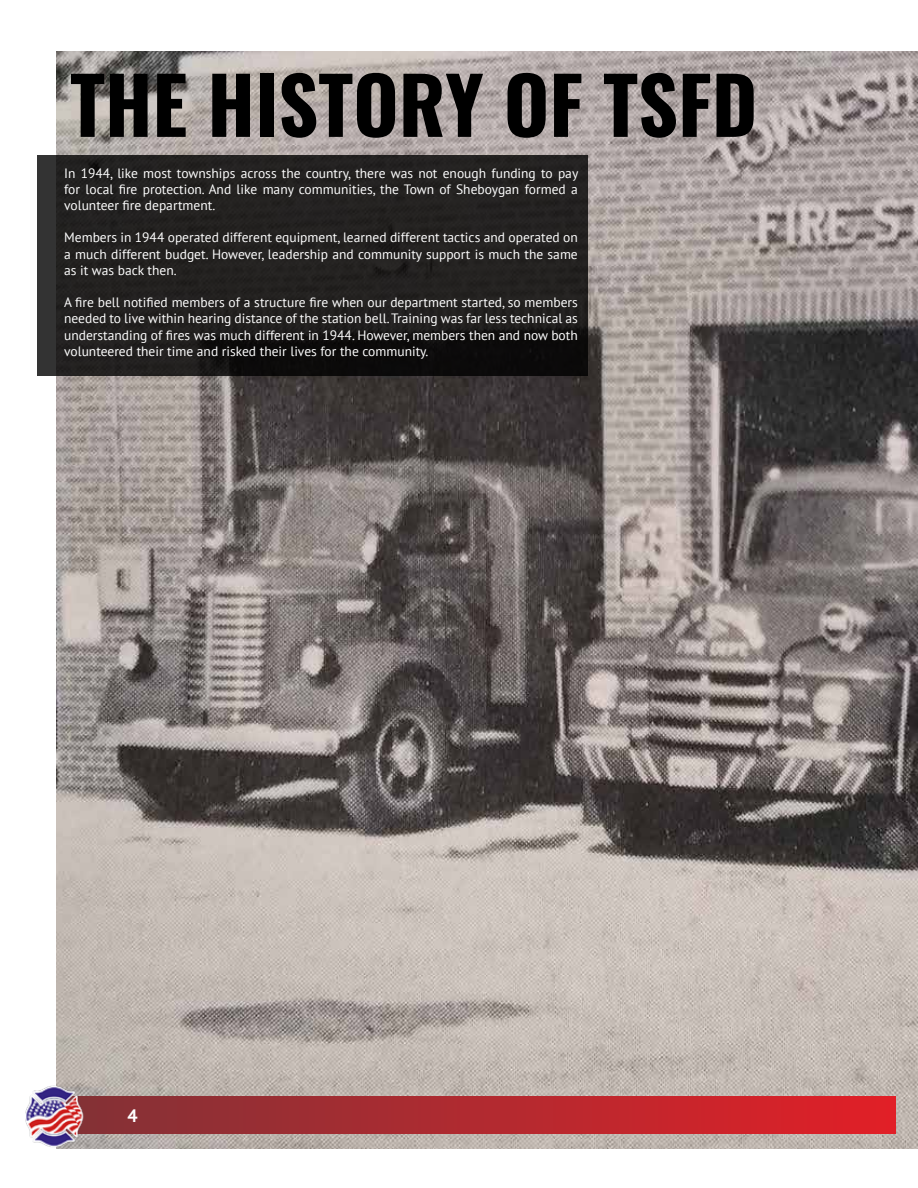
<style>
.page{position:relative;width:918px;height:1188px;background:#fff}
.page>*{position:absolute;margin:0;border:0;box-sizing:border-box;transform-origin:0 0}
.t1{font:700 78px "Oswald";color:#000}
.t2{font:700 18px "PT Sans";color:#fff}
.t3{font:13.5px/16.2px "PT Sans";color:#fff;text-align:justify}
</style>
<div class="page">
<img style="left:56px;top:52px;width:862px;height:1097px">
<svg style="left:38px;top:156px;width:550px;height:220px;background:#201e1d"></svg>
<div style="left:54px;top:1097px;width:842px;height:37px;background:linear-gradient(to right,#803337,#e12028)"></div>
<img style="left:25px;top:1083px;width:61px;height:66px">
<h1 class="t1" style="left:70px;top:51px;width:689px">THE HISTORY OF TSFD</h1>
<p class="t3" style="left:64px;top:164px;width:516px">In 1944, like most townships across the country, there was not enough funding to pay for local fire protection. And like many communities, the Town of Sheboygan formed a volunteer fire department.</p>
<p class="t3" style="left:64px;top:229px;width:515px">Members in 1944 operated different equipment, learned different tactics and operated on a much different budget. However, leadership and community support is much the same as it was back then.</p>
<p class="t3" style="left:64px;top:294px;width:515px">A fire bell notified members of a structure fire when our department started, so members needed to live within hearing distance of the station bell. Training was far less technical as understanding of fires was much different in 1944. However, members then and now both volunteered their time and risked their lives for the community.</p>
<h2 class="t2" style="left:128px;top:1104px;width:12px">4</h2>
</div>
